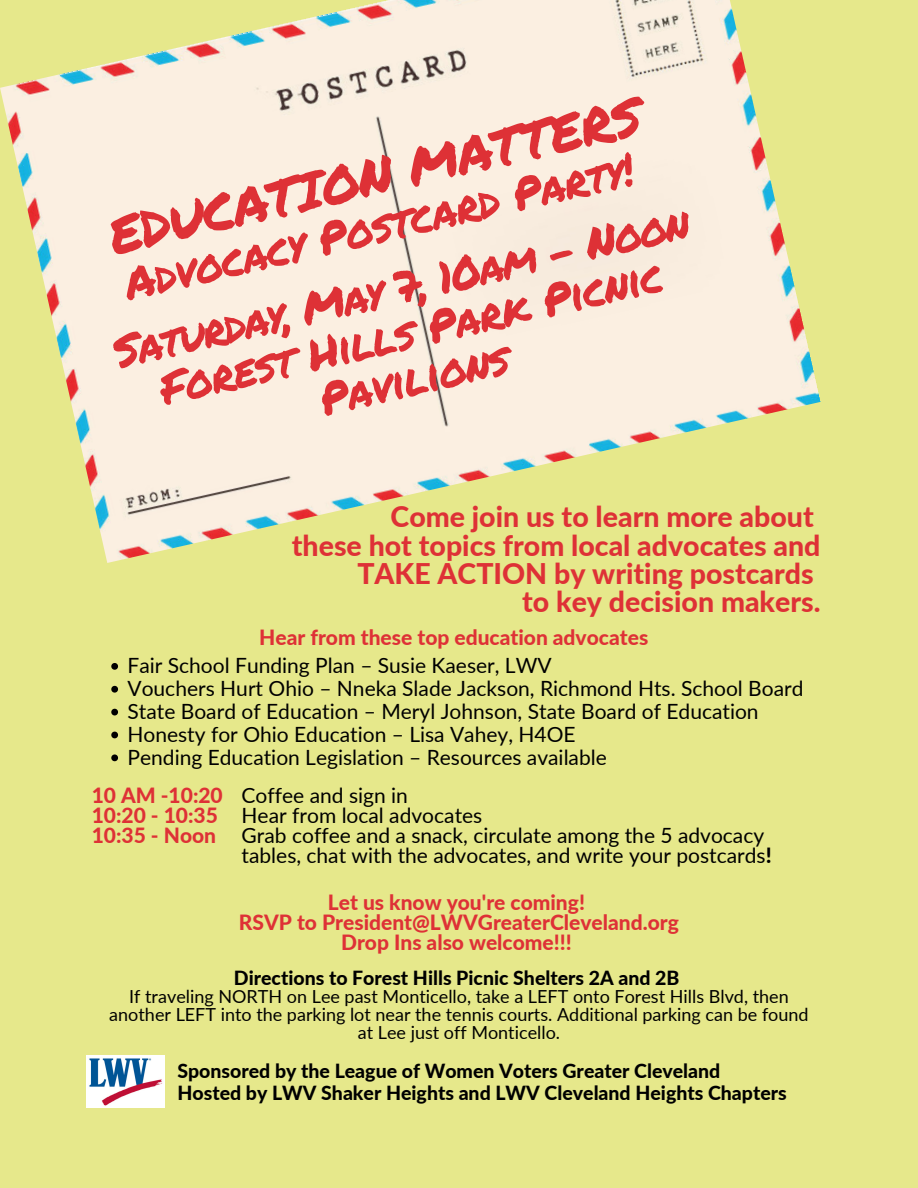
<style>
.page{position:relative;width:918px;height:1188px;background:#e6e88b}
.page>*{position:absolute;margin:0;border:0;box-sizing:border-box;transform-origin:0 0}
.t1{font:52.2px "Permanent Marker";color:#de3136}
.t2{font:44.7px/46px "Permanent Marker";color:#de3136;text-align:center}
.t3{font:800 28.5px/28.2px "Lato";color:#de3136;text-align:right}
.t4{font:21px "Lato";color:#000}
.t5{font:800 21px "Lato";color:#de3136}
.t6{font:800 19.5px "Lato";color:#000}
.t7{font:18px/18px "Lato";color:#000;text-align:center}
.s1{font-weight:800}
</style>
<div class="page">
<img style="left:0;top:0;width:821px;height:563px">
<img style="left:87px;top:1056px;width:78px;height:51px">
<svg style="left:111px;top:663px;width:7px;height:7px"></svg>
<svg style="left:111px;top:686px;width:7px;height:7px"></svg>
<svg style="left:111px;top:709px;width:7px;height:6px"></svg>
<svg style="left:111px;top:732px;width:7px;height:6px"></svg>
<svg style="left:111px;top:754px;width:7px;height:7px"></svg>
<p class="t1" style="left:101px;top:199px;width:547px;rotate:-13deg">EDUCATION MATTERS</p>
<p class="t2" style="left:119px;top:261px;width:523px;rotate:-13deg">Advocacy Postcard Party!</p>
<p class="t2" style="left:109px;top:330px;width:591px;rotate:-13deg">Saturday, May 7, 10am – Noon</p>
<p class="t2" style="left:155px;top:366px;width:516px;rotate:-13deg">Forest Hills Park Picnic<br>Pavilions</p>
<p class="t3" style="left:391px;top:502px;width:425px">Come join us to learn more about</p>
<p class="t3" style="left:292px;top:530px;width:530px">these hot topics from local advocates and<br>TAKE ACTION by writing postcards</p>
<p class="t3" style="left:522px;top:587px;width:300px">to key decision makers.</p>
<p class="t5" style="left:259px;top:625px;width:391px">Hear from these top education advocates</p>
<p class="t4" style="left:127px;top:652px;width:426px">Fair School Funding Plan – Susie Kaeser, LWV</p>
<p class="t4" style="left:127px;top:675px;width:678px">Vouchers Hurt Ohio – Nneka Slade Jackson, Richmond Hts. School Board</p>
<p class="t4" style="left:127px;top:698px;width:633px">State Board of Education – Meryl Johnson, State Board of Education</p>
<p class="t4" style="left:127px;top:721px;width:450px">Honesty for Ohio Education – Lisa Vahey, H4OE</p>
<p class="t4" style="left:127px;top:744px;width:481px">Pending Education Legislation – Resources available</p>
<p class="t5" style="left:92px;top:782px;width:133px">10 AM -10:20</p>
<p class="t5" style="left:92px;top:802px;width:128px">10:20 - 10:35</p>
<p class="t5" style="left:92px;top:822px;width:126px">10:35 - Noon</p>
<p class="t4" style="left:242px;top:782px;width:168px">Coffee and sign in</p>
<p class="t4" style="left:242px;top:802px;width:242px">Hear from local advocates</p>
<p class="t4" style="left:242px;top:822px;width:524px">Grab coffee and a snack, circulate among the 5 advocacy</p>
<p class="t4" style="left:242px;top:843px;width:532px">tables, chat with the advocates, and write your postcards<span class="s1">!</span></p>
<p class="t5" style="left:328px;top:889px;width:259px">Let us know you're coming!</p>
<p class="t5" style="left:239px;top:909px;width:442px">RSVP to President@LWVGreaterCleveland.org</p>
<p class="t5" style="left:341px;top:929px;width:232px">Drop Ins also welcome!!!</p>
<p class="t6" style="left:234px;top:965px;width:447px">Directions to Forest Hills Picnic Shelters 2A and 2B</p>
<p class="t7" style="left:109px;top:987px;width:701px">If traveling NORTH on Lee past Monticello, take a LEFT onto Forest Hills Blvd, then another LEFT into the parking lot near the tennis courts. Additional parking can be found at Lee just off Monticello.</p>
<p class="t6" style="left:177px;top:1059px;width:544px">Sponsored by the League of Women Voters Greater Cleveland</p>
<p class="t6" style="left:177px;top:1081px;width:611px">Hosted by LWV Shaker Heights and LWV Cleveland Heights Chapters</p>
</div>
